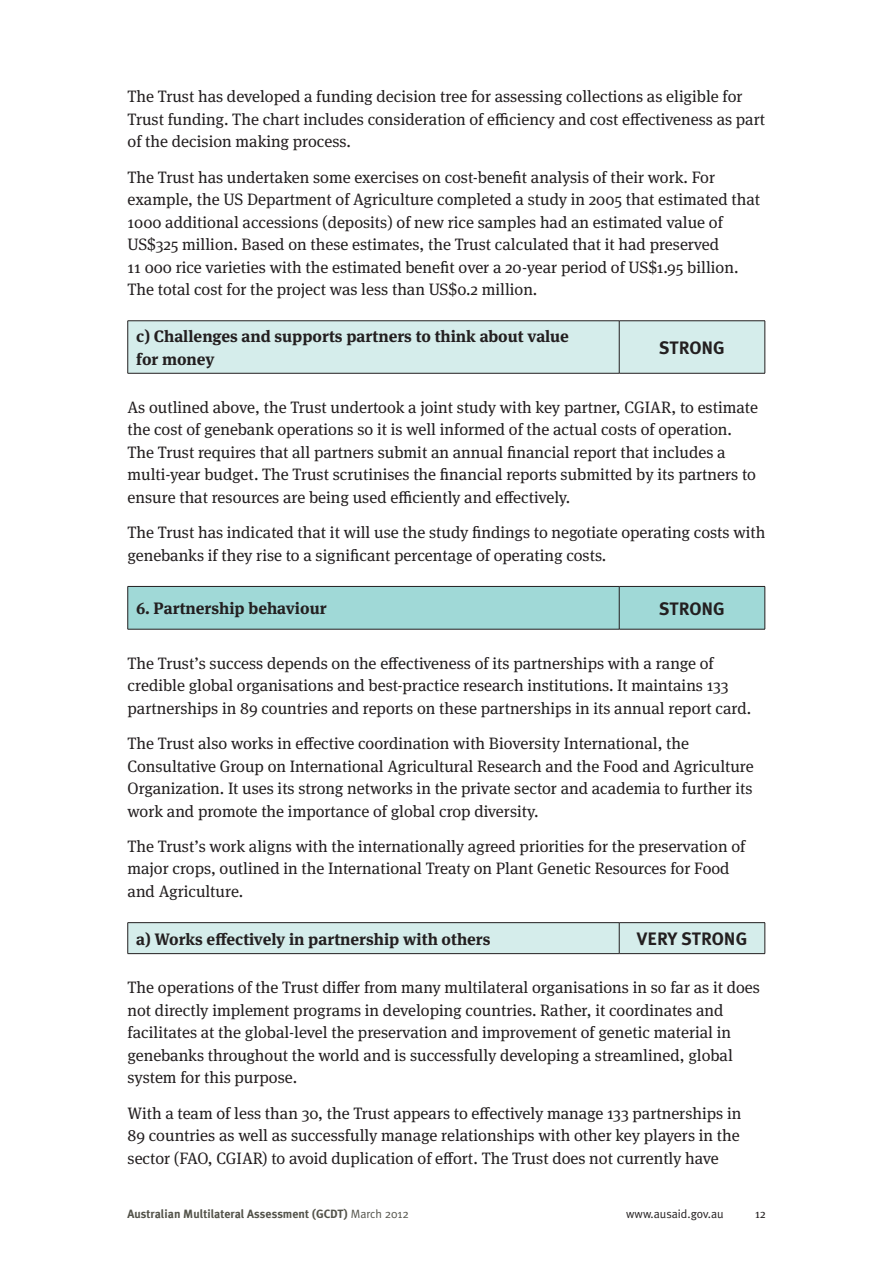
<style>
.page{position:relative;width:893px;height:1263px;background:#fff}
.page>*{position:absolute;margin:0;border:0;box-sizing:border-box;transform-origin:0 0}
._08bbbb_RIGHT_COLUMN{font:700 18px "Meta Plus";color:#231f20}
._04__BODY_TEXT{font:16.5px/22.5px "Meta Serif OT";color:#231f20}
._04__BODY_TEXT-2{font:700 16.5px/22.5px "Meta Serif OT";color:#231f20}
.t1{font:700 12px "Meta Plus";color:#53534a}
.t2{font:12px "Meta Plus Normal";color:#231f20}
.t3{font:12px "Meta Serif OT";color:#231f20}
.s1{font-family:"Meta Plus Normal";font-weight:400}
</style>
<div class="page">
<div style="left:128px;top:321px;width:637px;height:52px;background:#d5edeb"></div>
<hr style="left:128px;top:320px;width:491px;height:1px;background:#231f20">
<hr style="left:619px;top:320px;width:146px;height:1px;background:#231f20">
<hr style="left:619px;top:321px;width:1px;height:52px;background:#231f20">
<hr style="left:128px;top:373px;width:491px;height:1px;background:#231f20">
<hr style="left:619px;top:373px;width:146px;height:1px;background:#231f20">
<hr style="left:127px;top:321px;width:1px;height:52px;background:#231f20">
<hr style="left:765px;top:321px;width:1px;height:52px;background:#231f20">
<div style="left:128px;top:587px;width:637px;height:42px;background:#a0d9d7"></div>
<hr style="left:128px;top:586px;width:491px;height:1px;background:#231f20">
<hr style="left:619px;top:586px;width:146px;height:1px;background:#231f20">
<hr style="left:619px;top:587px;width:1px;height:42px;background:#231f20">
<hr style="left:128px;top:629px;width:491px;height:1px;background:#231f20">
<hr style="left:619px;top:629px;width:146px;height:1px;background:#231f20">
<hr style="left:127px;top:587px;width:1px;height:42px;background:#231f20">
<hr style="left:765px;top:587px;width:1px;height:42px;background:#231f20">
<div style="left:128px;top:923px;width:637px;height:30px;background:#d5edeb"></div>
<hr style="left:128px;top:922px;width:491px;height:1px;background:#231f20">
<hr style="left:619px;top:922px;width:146px;height:1px;background:#231f20">
<hr style="left:619px;top:923px;width:1px;height:30px;background:#231f20">
<hr style="left:128px;top:953px;width:491px;height:1px;background:#231f20">
<hr style="left:619px;top:953px;width:146px;height:1px;background:#231f20">
<hr style="left:127px;top:923px;width:1px;height:30px;background:#231f20">
<hr style="left:765px;top:923px;width:1px;height:30px;background:#231f20">
<p class="_04__BODY_TEXT" style="left:128px;top:86px;width:639px">The Trust has developed a funding decision tree for assessing collections as eligible for<br>Trust funding. The chart includes consideration of efficiency and cost effectiveness as part of the decision making process.</p>
<p class="_04__BODY_TEXT" style="left:128px;top:166px;width:634px">The Trust has undertaken some exercises on cost-benefit analysis of their work. For example, the US Department of Agriculture completed a study in 2005 that estimated that 1000 additional accessions (deposits) of new rice samples had an estimated value of US$325 million. Based on these estimates, the Trust calculated that it had preserved<br>11 000 rice varieties with the estimated benefit over a 20-year period of US$1.95 billion.<br>The total cost for the project was less than US$0.2 million.</p>
<p class="_04__BODY_TEXT-2" style="left:136px;top:325px;width:434px">c) Challenges and supports partners to think about value for money</p>
<p class="_08bbbb_RIGHT_COLUMN" style="left:659px;top:337px;width:67px">STRONG</p>
<p class="_04__BODY_TEXT" style="left:128px;top:396px;width:632px">As outlined above, the Trust undertook a joint study with key partner, CGIAR, to estimate the cost of genebank operations so it is well informed of the actual costs of operation.<br>The Trust requires that all partners submit an annual financial report that includes a multi-year budget. The Trust scrutinises the financial reports submitted by its partners to ensure that resources are being used efficiently and effectively.</p>
<p class="_04__BODY_TEXT" style="left:128px;top:522px;width:639px">The Trust has indicated that it will use the study findings to negotiate operating costs with genebanks if they rise to a significant percentage of operating costs.</p>
<p class="_04__BODY_TEXT-2" style="left:136px;top:597px;width:192px">6. Partnership behaviour</p>
<p class="_08bbbb_RIGHT_COLUMN" style="left:659px;top:598px;width:67px">STRONG</p>
<p class="_04__BODY_TEXT" style="left:128px;top:652px;width:625px">The Trust’s success depends on the effectiveness of its partnerships with a range of credible global organisations and best-practice research institutions. It maintains 133 partnerships in 89 countries and reports on these partnerships in its annual report card.</p>
<p class="_04__BODY_TEXT" style="left:128px;top:732px;width:628px">The Trust also works in effective coordination with Bioversity International, the Consultative Group on International Agricultural Research and the Food and Agriculture Organization. It uses its strong networks in the private sector and academia to further its work and promote the importance of global crop diversity.</p>
<p class="_04__BODY_TEXT" style="left:128px;top:835px;width:619px">The Trust’s work aligns with the internationally agreed priorities for the preservation of major crops, outlined in the International Treaty on Plant Genetic Resources for Food and Agriculture.</p>
<p class="_04__BODY_TEXT-2" style="left:136px;top:928px;width:356px">a) Works effectively in partnership with others</p>
<p class="_08bbbb_RIGHT_COLUMN" style="left:637px;top:928px;width:112px">VERY STRONG</p>
<p class="_04__BODY_TEXT" style="left:128px;top:977px;width:634px">The operations of the Trust differ from many multilateral organisations in so far as it does not directly implement programs in developing countries. Rather, it coordinates and facilitates at the global-level the preservation and improvement of genetic material in genebanks throughout the world and is successfully developing a streamlined, global system for this purpose.</p>
<p class="_04__BODY_TEXT" style="left:128px;top:1102px;width:615px;text-align:justify">With a team of less than 30, the Trust appears to effectively manage 133 partnerships in 89 countries as well as successfully manage relationships with other key players in the sector (FAO, CGIAR) to avoid duplication of effort. The Trust does not currently have</p>
<p class="t1" style="left:128px;top:1207px;width:283px">Australian Multilateral Assessment (GCDT) <span class="s1">March 2012</span></p>
<p class="t2" style="left:626px;top:1207px;width:99px">www.ausaid.gov.au</p>
<p class="t3" style="left:755px;top:1207px;width:12px">12</p>
</div>
